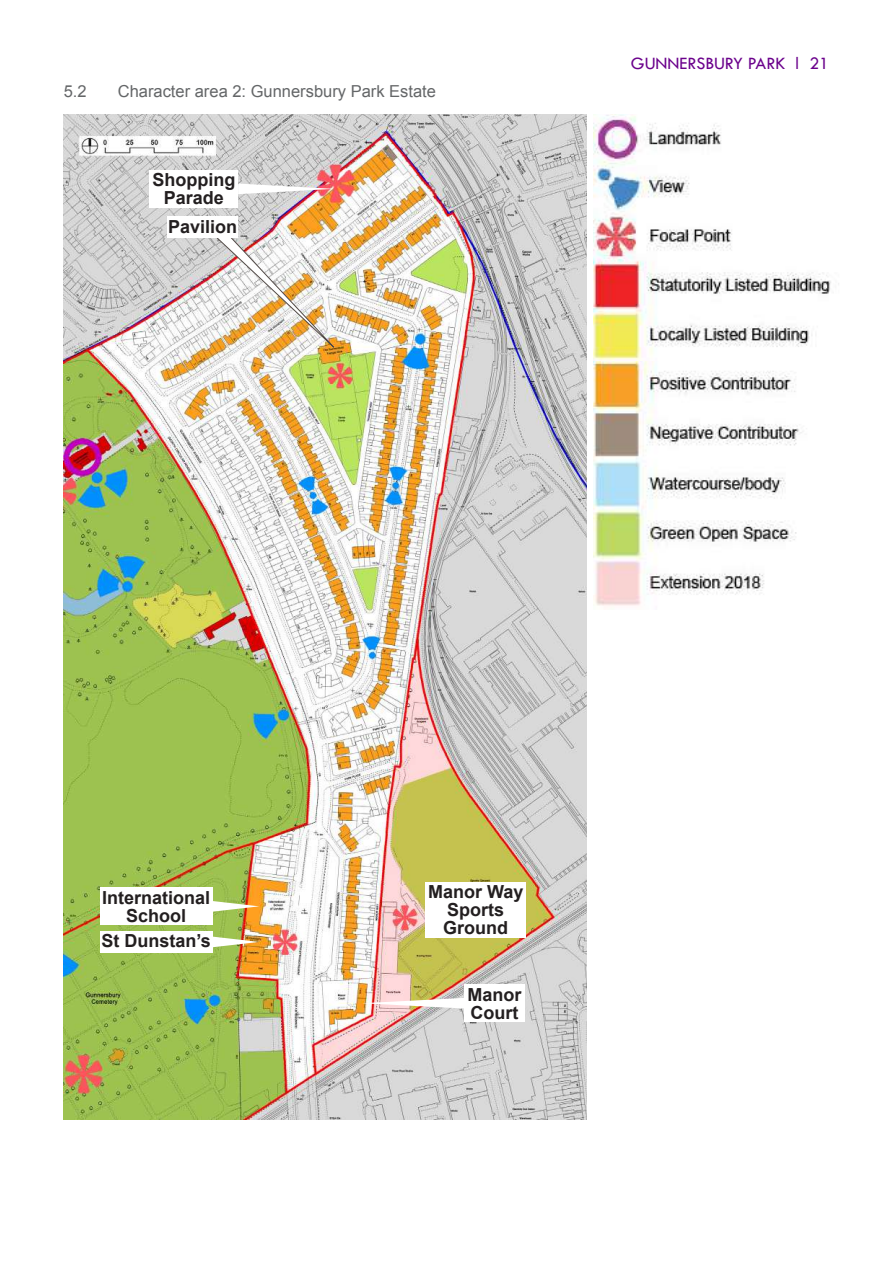
<style>
.page{position:relative;width:893px;height:1263px;background:#fff}
.page>*{position:absolute;margin:0;border:0;box-sizing:border-box;transform-origin:0 0}
.t1{font:700 18px/18px "Arial";color:#231f20;text-align:center}
.t2{font:18px "Tw Cen";color:#6b028c}
.t3{font:16.5px "Arial";color:#646668}
.s1{font-family:"Franklin Gothic"}
</style>
<div class="page">
<img style="left:64px;top:114px;width:523px;height:1005px">
<img style="left:594px;top:114px;width:245px;height:492px">
<div style="left:150px;top:170px;width:88px;height:38px;background:#fff"></div>
<div style="left:425px;top:881px;width:101px;height:56px;background:#fff"></div>
<div style="left:465px;top:984px;width:60px;height:38px;background:#fff"></div>
<div style="left:100px;top:931px;width:113px;height:21px;background:#fff"></div>
<div style="left:100px;top:887px;width:113px;height:38px;background:#fff"></div>
<svg style="left:238px;top:184px;width:96px;height:10px"></svg>
<svg style="left:362px;top:998px;width:103px;height:10px"></svg>
<svg style="left:213px;top:901px;width:46px;height:11px"></svg>
<svg style="left:213px;top:936px;width:46px;height:11px"></svg>
<img style="left:214px;top:227px;width:120px;height:121px">
<div style="left:167px;top:217px;width:71px;height:21px;background:#fff"></div>
<p class="t3" style="left:64px;top:80px;width:24px">5.2</p>
<p class="t3" style="left:118px;top:80px;width:320px">Character area 2: Gunnersbury Park Estate</p>
<p class="t1" style="left:152px;top:171px;width:84px">Shopping<br>Parade</p>
<p class="t1" style="left:168px;top:218px;width:71px">Pavilion</p>
<p class="t2" style="left:631px;top:53px;width:200px">GUNNERSBURY PARK <span class="s1">l</span> 21</p>
<p class="t1" style="left:102px;top:889px;width:110px">International<br>School</p>
<p class="t1" style="left:102px;top:933px;width:111px">St Dunstan’s</p>
<p class="t1" style="left:428px;top:883px;width:97px">Manor Way<br>Sports<br>Ground</p>
<p class="t1" style="left:468px;top:986px;width:56px;text-align:left">Manor<br>Court</p>
</div>
